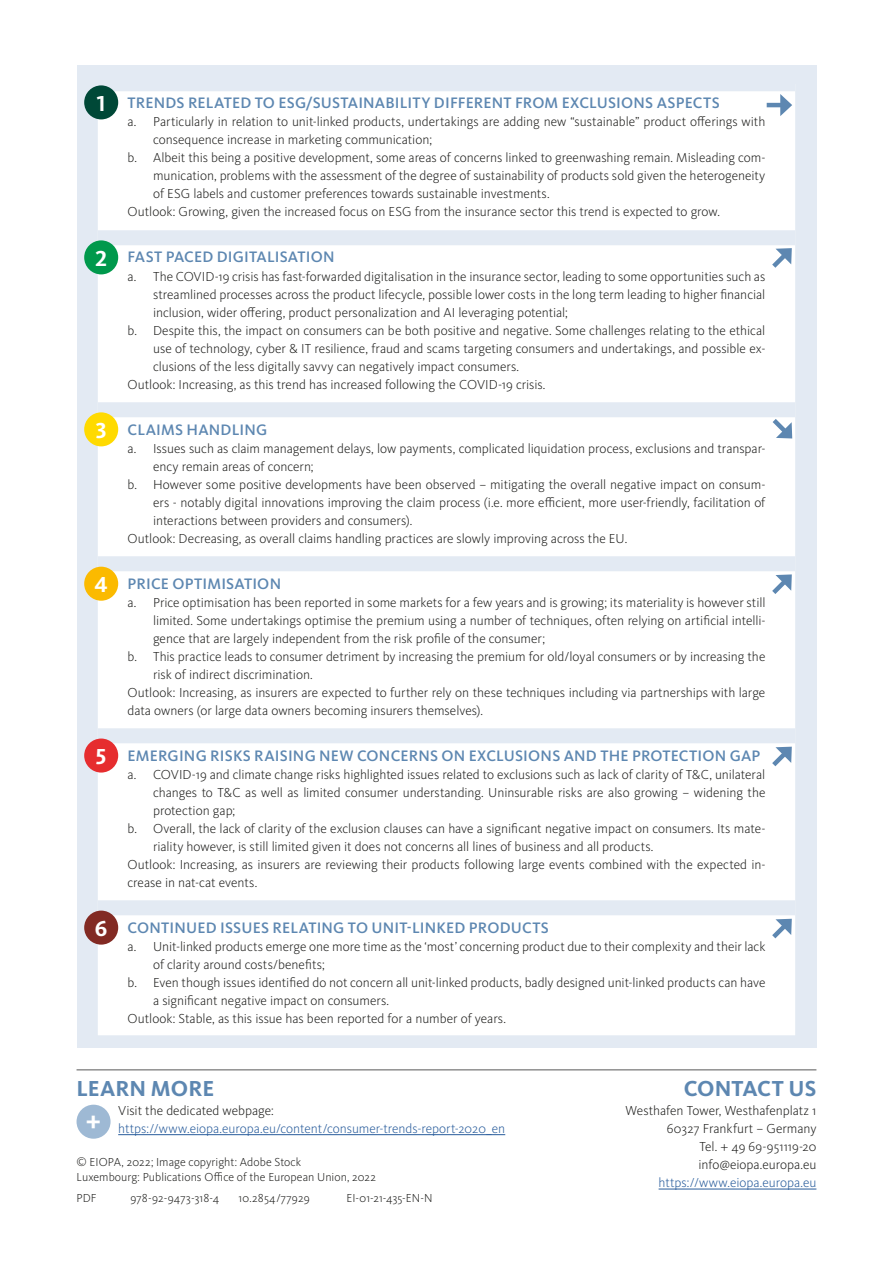
<style>
.page{position:relative;width:893px;height:1263px;background:#fff}
.page>*{position:absolute;margin:0;border:0;box-sizing:border-box;transform-origin:0 0}
.t1{font:700 27px "Kievit Pro";color:#fff}
.T2{font:700 22.5px "Kievit Pro";letter-spacing:.005em;color:#5d87b1}
.t2{font:700 22.5px "Kievit Pro";color:#fff}
.T3{font:500 15.75px "Kievit Pro";letter-spacing:.01em;color:#5d87b1}
.indent_6_first{font:300 13.5px/18px "Kievit Pro";letter-spacing:-.005em;color:#1d1d1b}
.indent_6_last{font:300 13.5px/18px "Kievit Pro";letter-spacing:-.005em;color:#1d1d1b}
.body{font:300 13.5px/18px "Kievit Pro";letter-spacing:-.005em;color:#1d1d1b;text-align:right}
.body-2{font:300 13.5px "Kievit Pro";letter-spacing:-.005em;color:#275b9b}
.copyright_info{font:300 12px "Kievit Pro";color:#1d1d1b}
.isbn_cat_no{font:300 12px "Kievit Pro";letter-spacing:.01em;color:#1d1d1b}
.s1{color:#275b9b}
</style>
<div class="page">
<div style="left:77px;top:65px;width:739px;height:982px;background:#e3eaf3"></div>
<div style="left:98px;top:91px;width:697px;height:944px;background:#fff"></div>
<div style="left:98px;top:402px;width:697px;height:15px;background:#e3eaf3"></div>
<div style="left:98px;top:556px;width:697px;height:15px;background:#e3eaf3"></div>
<div style="left:98px;top:728px;width:697px;height:15px;background:#e3eaf3"></div>
<div style="left:98px;top:900px;width:697px;height:15px;background:#e3eaf3"></div>
<div style="left:98px;top:230px;width:697px;height:15px;background:#e3eaf3"></div>
<div style="left:84px;top:85px;width:34px;height:34px;background:#004837;border-radius:50%"></div>
<div style="left:84px;top:240px;width:34px;height:34px;background:#00994c;border-radius:50%"></div>
<div style="left:84px;top:412px;width:34px;height:34px;background:#ffda00;border-radius:50%"></div>
<div style="left:84px;top:567px;width:34px;height:34px;background:#fbba00;border-radius:50%"></div>
<div style="left:84px;top:738px;width:34px;height:34px;background:#e62d2f;border-radius:50%"></div>
<div style="left:84px;top:910px;width:34px;height:35px;background:#822a23;border-radius:50%"></div>
<div style="left:77px;top:1105px;width:34px;height:34px;background:#9eb9d4;border-radius:50%"></div>
<hr style="left:77px;top:1069px;width:739px;height:1px;background:#575756">
<hr style="left:118px;top:1134px;width:387px;height:1px;background:#275b9b">
<hr style="left:659px;top:1189px;width:157px;height:1px;background:#275b9b">
<hr style="left:767px;top:103px;width:17px;height:4px;background:#5d87b1">
<svg style="left:780px;top:94px;width:12px;height:22px"></svg>
<svg style="left:767px;top:247px;width:26px;height:26px"></svg>
<svg style="left:767px;top:574px;width:26px;height:25px"></svg>
<svg style="left:767px;top:746px;width:26px;height:25px"></svg>
<svg style="left:767px;top:918px;width:26px;height:25px"></svg>
<svg style="left:768px;top:417px;width:25px;height:22px"></svg>
<h2 class="t2" style="left:97px;top:90px;width:10px">1</h2>
<h2 class="t2" style="left:95px;top:245px;width:13px">2</h2>
<h2 class="t2" style="left:96px;top:417px;width:12px">3</h2>
<h2 class="t2" style="left:95px;top:571px;width:15px">4</h2>
<h2 class="t2" style="left:96px;top:743px;width:12px">5</h2>
<h2 class="t2" style="left:95px;top:915px;width:14px">6</h2>
<p class="T3" style="left:128px;top:94px;width:593px">TRENDS RELATED TO ESG/SUSTAINABILITY DIFFERENT FROM EXCLUSIONS ASPECTS</p>
<p class="indent_6_first" style="left:153px;top:113px;width:614px;text-indent:-26px">a. Particularly in relation to unit-linked products, undertakings are adding new “sustainable” product offerings with consequence increase in marketing communication;</p>
<p class="indent_6_first" style="left:153px;top:149px;width:614px;text-align:justify;text-indent:-26px">b. Albeit this being a positive development, some areas of concerns linked to greenwashing remain. Misleading com&shy;munication, problems with the assessment of the degree of sustainability of products sold given the heterogeneity of ESG labels and customer preferences towards sustainable investments.</p>
<p class="indent_6_last" style="left:128px;top:203px;width:594px">Outlook: Growing, given the increased focus on ESG from the insurance sector this trend is expected to grow.</p>
<p class="T3" style="left:128px;top:248px;width:208px">FAST PACED DIGITALISATION</p>
<p class="indent_6_first" style="left:153px;top:267px;width:614px;text-align:justify;text-indent:-26px">a. The COVID-19 crisis has fast-forwarded digitalisation in the insurance sector, leading to some opportunities such as streamlined processes across the product lifecycle, possible lower costs in the long term leading to higher financial inclusion, wider offering, product personalization and AI leveraging potential;</p>
<p class="indent_6_first" style="left:153px;top:321px;width:614px;text-align:justify;text-indent:-26px">b. Despite this, the impact on consumers can be both positive and negative. Some challenges relating to the ethical use of technology, cyber &amp; IT resilience, fraud and scams targeting consumers and undertakings, and possible ex&shy;clusions of the less digitally savvy can negatively impact consumers.</p>
<p class="indent_6_last" style="left:128px;top:375px;width:419px">Outlook: Increasing, as this trend has increased following the COVID-19 crisis.</p>
<p class="T3" style="left:128px;top:420px;width:141px">CLAIMS HANDLING</p>
<p class="indent_6_first" style="left:153px;top:439px;width:614px;text-indent:-26px">a. Issues such as claim management delays, low payments, complicated liquidation process, exclusions and transpar&shy;ency remain areas of concern;</p>
<p class="indent_6_first" style="left:153px;top:475px;width:614px;text-align:justify;text-indent:-26px">b. However some positive developments have been observed – mitigating the overall negative impact on consum&shy;ers - notably digital innovations improving the claim process (i.e. more efficient, more user-friendly, facilitation of interactions between providers and consumers).</p>
<p class="indent_6_last" style="left:128px;top:529px;width:501px">Outlook: Decreasing, as overall claims handling practices are slowly improving across the EU.</p>
<p class="T3" style="left:128px;top:574px;width:155px">PRICE OPTIMISATION</p>
<p class="indent_6_first" style="left:153px;top:593px;width:614px;text-align:justify;text-indent:-26px">a. Price optimisation has been reported in some markets for a few years and is growing; its materiality is however still limited. Some undertakings optimise the premium using a number of techniques, often relying on artificial intelli&shy;gence that are largely independent from the risk profile of the consumer;</p>
<p class="indent_6_first" style="left:153px;top:647px;width:614px;text-indent:-26px">b. This practice leads to consumer detriment by increasing the premium for old/loyal consumers or by increasing the risk of indirect discrimination.</p>
<p class="indent_6_last" style="left:128px;top:683px;width:639px">Outlook: Increasing, as insurers are expected to further rely on these techniques including via partnerships with large data owners (or large data owners becoming insurers themselves).</p>
<p class="T3" style="left:128px;top:746px;width:634px">EMERGING RISKS RAISING NEW CONCERNS ON EXCLUSIONS AND THE PROTECTION GAP</p>
<p class="indent_6_first" style="left:153px;top:765px;width:614px;text-align:justify;text-indent:-26px">a. COVID-19 and climate change risks highlighted issues related to exclusions such as lack of clarity of T&amp;C, unilateral changes to T&amp;C as well as limited consumer understanding. Uninsurable risks are also growing – widening the protection gap;</p>
<p class="indent_6_first" style="left:153px;top:819px;width:614px;text-indent:-26px">b. Overall, the lack of clarity of the exclusion clauses can have a significant negative impact on consumers. Its mate&shy;riality however, is still limited given it does not concerns all lines of business and all products.</p>
<p class="indent_6_last" style="left:128px;top:855px;width:639px">Outlook: Increasing, as insurers are reviewing their products following large events combined with the expected in&shy;crease in nat-cat events.</p>
<p class="T3" style="left:128px;top:918px;width:423px">CONTINUED ISSUES RELATING TO UNIT-LINKED PRODUCTS</p>
<p class="indent_6_first" style="left:153px;top:937px;width:614px;text-indent:-26px">a. Unit-linked products emerge one more time as the ‘most’ concerning product due to their complexity and their lack of clarity around costs/benefits;</p>
<p class="indent_6_first" style="left:153px;top:973px;width:614px;text-indent:-26px">b. Even though issues identified do not concern all unit-linked products, badly designed unit-linked products can have a significant negative impact on consumers.</p>
<p class="indent_6_last" style="left:128px;top:1009px;width:380px">Outlook: Stable, as this issue has been reported for a number of years.</p>
<p class="T2" style="left:77px;top:1075px;width:139px">LEARN MORE</p>
<p class="body" style="left:118px;top:1101px;width:157px">Visit the dedicated webpage:</p>
<p class="body-2" style="left:118px;top:1120px;width:389px">https://www.eiopa.europa.eu/content/consumer-trends-report-2020_en</p>
<p class="copyright_info" style="left:77px;top:1154px;width:226px">© EIOPA, 2022; Image copyright: Adobe Stock</p>
<p class="copyright_info" style="left:77px;top:1169px;width:301px">Luxembourg: Publications Office of the European Union, 2022</p>
<p class="isbn_cat_no" style="left:77px;top:1191px;width:22px">PDF</p>
<p class="isbn_cat_no" style="left:131px;top:1191px;width:90px">978-92-9473-318-4</p>
<p class="isbn_cat_no" style="left:239px;top:1191px;width:73px">10.2854/77929</p>
<p class="isbn_cat_no" style="left:347px;top:1191px;width:87px">EI-01-21-435-EN-N</p>
<h1 class="t1" style="left:86px;top:1104px;width:17px">+</h1>
<p class="T2" style="left:684px;top:1075px;width:134px">CONTACT US</p>
<p class="body" style="left:625px;top:1102px;width:193px">Westhafen Tower, Westhafenplatz 1</p>
<p class="body" style="left:667px;top:1120px;width:151px">60327 Frankfurt – Germany</p>
<p class="body" style="left:659px;top:1138px;width:159px">Tel. + 49 69-951119-20 info@eiopa.europa.eu <span class="s1">https://www.eiopa.europa.eu</span></p>
</div>
